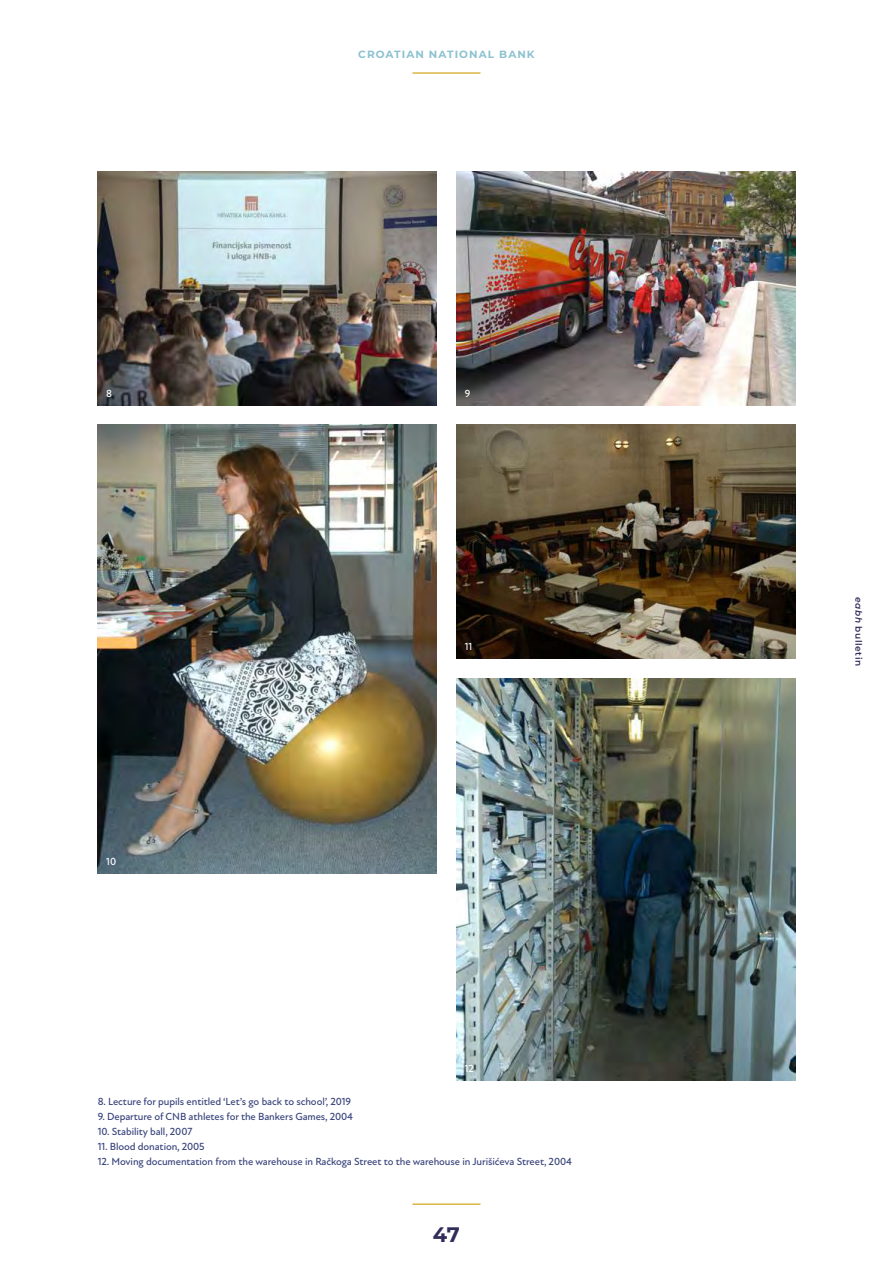
<style>
.page{position:relative;width:893px;height:1263px;background:#fff}
.page>*{position:absolute;margin:0;border:0;box-sizing:border-box;transform-origin:0 0}
.t1{font:700 21px "Montserrat";color:#302d5b}
.t2{font:500 10.5px "Atten New";letter-spacing:-.01em;color:#38437b}
.t3{font:700 10.5px "Montserrat";letter-spacing:.1em;color:#8dc2d0}
.t4{font:500 10.5px "Atten New";color:#fff}
.t5{font:600 9px "Montserrat";letter-spacing:.06em;color:#302d5b}
.s1{font-style:italic}
</style>
<div class="page">
<hr style="left:412px;top:72px;width:68px;height:2px;background:#dcb446">
<img style="left:98px;top:171px;width:339px;height:234px">
<img style="left:456px;top:171px;width:339px;height:234px">
<img style="left:456px;top:424px;width:339px;height:234px">
<img style="left:98px;top:424px;width:339px;height:449px">
<img style="left:456px;top:678px;width:339px;height:402px">
<hr style="left:412px;top:1203px;width:68px;height:2px;background:#dcb446">
<p class="t3" style="left:358px;top:46px;width:178px">CROATIAN NATIONAL BANK</p>
<p class="t4" style="left:106px;top:387px;width:7px">8</p>
<p class="t4" style="left:465px;top:387px;width:7px">9</p>
<p class="t4" style="left:106px;top:855px;width:11px">10</p>
<p class="t4" style="left:465px;top:640px;width:9px">11</p>
<p class="t4" style="left:465px;top:1062px;width:11px">12</p>
<p class="t2" style="left:98px;top:1095px;width:255px">8. Lecture for pupils entitled ‘Let’s go back to school’, 2019</p>
<p class="t2" style="left:98px;top:1110px;width:257px">9. Departure of CNB athletes for the Bankers Games, 2004</p>
<p class="t2" style="left:98px;top:1125px;width:96px">10. Stability ball, 2007</p>
<p class="t2" style="left:98px;top:1140px;width:108px">11. Blood donation, 2005</p>
<p class="t2" style="left:98px;top:1155px;width:476px">12. Moving documentation from the warehouse in Račkoga Street to the warehouse in Jurišićeva Street, 2004</p>
<h1 class="t1" style="left:433px;top:1219px;width:29px">47</h1>
<p class="t5" style="left:865px;top:597px;width:70px;rotate:90deg"><span class="s1">eabh</span> bulletin</p>
</div>
